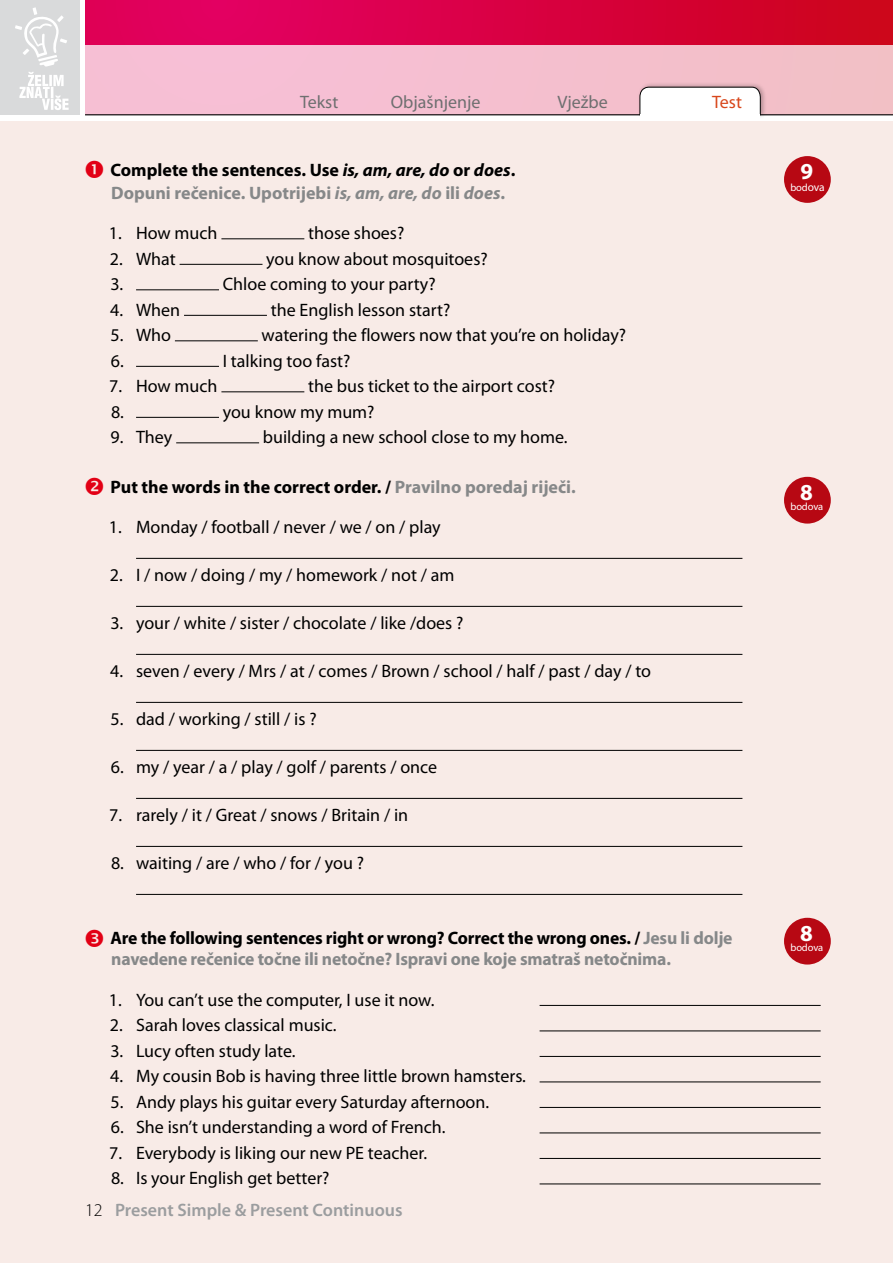
<style>
.page{position:relative;width:893px;height:1263px;background:#fff}
.page>*{position:absolute;margin:0;border:0;box-sizing:border-box;transform-origin:0 0}
.t1{font:700 22.95px "Myriad Pro";color:#fff}
.t2{font:18px "Myriad Pro";color:#000}
.t3{font:700 18px/22.5px "Myriad Pro";letter-spacing:-.01em;color:#868889}
.t4{font:700 18px "Myriad Pro";color:#000}
.t5{font:600 18px "Myriad Pro";color:#9b9d9f}
.t6{font:18px "Myriad Pro";color:#6e6f70}
.t7{font:18px "Myriad Pro";color:#d8471b}
.t8{font:300 18px "Myriad Pro";color:#000}
.t9{font:10.5px "Myriad Pro";letter-spacing:-.01em;color:#fff}
.s1{color:#000}
.s2{font-style:italic;color:#000}
.s3{font-style:italic}
.s4{color:#868889}
.s5{font-size:11.4px}
</style>
<div class="page">
<div style="left:0;top:121px;width:893px;height:1142px;background:#f8ebe7"></div>
<svg style="left:85px;top:0;width:808px;height:45px;background:#d80042"></svg>
<div style="left:84px;top:45px;width:809px;height:70px;background:#f5bfd1"></div>
<div style="left:0;top:0;width:80px;height:115px;background:#d9dadb"></div>
<hr style="left:85px;top:114px;width:808px;height:1px;background:#000">
<div style="left:637px;top:82px;width:130px;height:37px;background:#000;opacity:.28"></div>
<svg style="left:639px;top:86px;width:122px;height:30px;background:#f0eeee"></svg>
<div style="left:640px;top:114px;width:120px;height:6px;background:#fff"></div>
<svg style="left:15px;top:7px;width:54px;height:103px"></svg>
<hr style="left:221px;top:238px;width:83px;height:1px;background:#000">
<hr style="left:180px;top:264px;width:82px;height:1px;background:#000">
<hr style="left:136px;top:289px;width:83px;height:1px;background:#000">
<hr style="left:184px;top:315px;width:83px;height:1px;background:#000">
<hr style="left:175px;top:340px;width:83px;height:1px;background:#000">
<hr style="left:136px;top:366px;width:83px;height:1px;background:#000">
<hr style="left:221px;top:391px;width:83px;height:1px;background:#000">
<hr style="left:136px;top:417px;width:83px;height:1px;background:#000">
<hr style="left:176px;top:442px;width:83px;height:1px;background:#000">
<hr style="left:136px;top:558px;width:606px;height:1px;background:#000">
<hr style="left:136px;top:606px;width:606px;height:1px;background:#000">
<hr style="left:136px;top:654px;width:606px;height:1px;background:#000">
<hr style="left:136px;top:702px;width:606px;height:1px;background:#000">
<hr style="left:136px;top:750px;width:606px;height:1px;background:#000">
<hr style="left:136px;top:798px;width:606px;height:1px;background:#000">
<hr style="left:136px;top:846px;width:606px;height:1px;background:#000">
<hr style="left:136px;top:894px;width:606px;height:1px;background:#000">
<hr style="left:540px;top:1005px;width:281px;height:1px;background:#000">
<hr style="left:540px;top:1030px;width:281px;height:1px;background:#000">
<hr style="left:540px;top:1056px;width:281px;height:1px;background:#000">
<hr style="left:540px;top:1081px;width:281px;height:1px;background:#000">
<hr style="left:540px;top:1107px;width:281px;height:1px;background:#000">
<hr style="left:540px;top:1132px;width:281px;height:1px;background:#000">
<hr style="left:540px;top:1158px;width:281px;height:1px;background:#000">
<hr style="left:540px;top:1183px;width:281px;height:1px;background:#000">
<div style="left:784px;top:156px;width:47px;height:47px;background:#b70813;border-radius:50%"></div>
<div style="left:784px;top:477px;width:47px;height:47px;background:#b70813;border-radius:50%"></div>
<div style="left:784px;top:918px;width:47px;height:46px;background:#b70813;border-radius:50%"></div>
<p class="t6" style="left:300px;top:91px;width:40px">Tekst</p>
<p class="t6" style="left:391px;top:91px;width:91px">Objašnjenje</p>
<p class="t6" style="left:557px;top:91px;width:52px">Vježbe</p>
<p class="t7" style="left:712px;top:91px;width:31px">Test</p>
<p class="t3" style="left:111px;top:158px;width:406px"><span class="s1">Complete the sentences. Use</span> <span class="s2">is, am, are, do</span> <span class="s1">or</span> <span class="s2">does</span><span class="s1">.<br></span>Dopuni rečenice. Upotrijebi <span class="s3">is, am, are, do</span> ili <span class="s3">does</span>.</p>
<p class="t2" style="left:109px;top:222px;width:110px">1. How much</p>
<p class="t2" style="left:308px;top:222px;width:98px">those shoes?</p>
<p class="t2" style="left:110px;top:248px;width:67px">2. What</p>
<p class="t2" style="left:266px;top:248px;width:223px">you know about mosquitoes?</p>
<p class="t2" style="left:110px;top:273px;width:12px">3.</p>
<p class="t2" style="left:223px;top:273px;width:214px">Chloe coming to your party?</p>
<p class="t2" style="left:110px;top:299px;width:72px">4. When</p>
<p class="t2" style="left:271px;top:299px;width:181px">the English lesson start?</p>
<p class="t2" style="left:111px;top:324px;width:62px">5. Who</p>
<p class="t2" style="left:262px;top:324px;width:366px">watering the flowers now that you’re on holiday?</p>
<p class="t2" style="left:111px;top:350px;width:12px">6.</p>
<p class="t2" style="left:223px;top:350px;width:129px">I talking too fast?</p>
<p class="t2" style="left:109px;top:375px;width:110px">7. How much</p>
<p class="t2" style="left:308px;top:375px;width:248px">the bus ticket to the airport cost?</p>
<p class="t2" style="left:111px;top:401px;width:12px">8.</p>
<p class="t2" style="left:223px;top:401px;width:153px">you know my mum?</p>
<p class="t2" style="left:111px;top:426px;width:63px">9. They</p>
<p class="t2" style="left:263px;top:426px;width:305px">building a new school close to my home.</p>
<p class="t4" style="left:111px;top:475px;width:467px">Put the words in the correct order. / <span class="s4">Pravilno poredaj riječi.</span></p>
<p class="t2" style="left:109px;top:516px;width:333px">1. Monday / football / never / we / on / play</p>
<p class="t2" style="left:110px;top:564px;width:346px">2. I / now / doing / my / homework / not / am</p>
<p class="t2" style="left:110px;top:612px;width:355px">3. your / white / sister / chocolate / like /does ?</p>
<p class="t2" style="left:110px;top:660px;width:542px">4. seven / every / Mrs / at / comes / Brown / school / half / past / day / to</p>
<p class="t2" style="left:111px;top:708px;width:208px">5. dad / working / still / is ?</p>
<p class="t2" style="left:111px;top:756px;width:328px">6. my / year / a / play / golf / parents / once</p>
<p class="t2" style="left:109px;top:804px;width:301px">7. rarely / it / Great / snows / Britain / in</p>
<p class="t2" style="left:111px;top:852px;width:255px">8. waiting / are / who / for / you ?</p>
<p class="t8" style="left:85px;top:1200px;width:19px">12</p>
<p class="t3" style="left:111px;top:927px;width:624px;line-height:21px"><span class="s1">Are the following sentences right or wrong? Correct the wrong ones. /</span> Jesu li dolje navedene rečenice točne ili netočne? Ispravi one koje smatraš netočnima.</p>
<p class="t2" style="left:109px;top:989px;width:325px">1. You can’t use the computer, I use it now.</p>
<p class="t2" style="left:110px;top:1014px;width:227px">2. Sarah loves classical music.</p>
<p class="t2" style="left:110px;top:1040px;width:184px">3. Lucy often study late.</p>
<p class="t2" style="left:110px;top:1065px;width:415px">4. My cousin Bob is having three little brown hamsters.</p>
<p class="t2" style="left:111px;top:1091px;width:378px">5. Andy plays his guitar every Saturday afternoon.</p>
<p class="t2" style="left:111px;top:1116px;width:335px">6. She isn’t understanding a word of French.</p>
<p class="t2" style="left:109px;top:1142px;width:318px">7. Everybody is liking our new PE teacher.</p>
<p class="t2" style="left:111px;top:1167px;width:220px">8. Is your English get better?</p>
<p class="t5" style="left:115px;top:1199px;width:289px">Present Simple &amp; Present Continuous</p>
<p class="t1" style="left:800px;top:156px;width:14px">9</p>
<p class="t9" style="left:790px;top:181px;width:36px">bod<span class="s5">ova</span></p>
<p class="t1" style="left:800px;top:477px;width:14px">8</p>
<p class="t9" style="left:790px;top:500px;width:34px">bodova</p>
<p class="t1" style="left:800px;top:918px;width:14px">8</p>
<p class="t9" style="left:790px;top:941px;width:34px">bodova</p>
</div>
